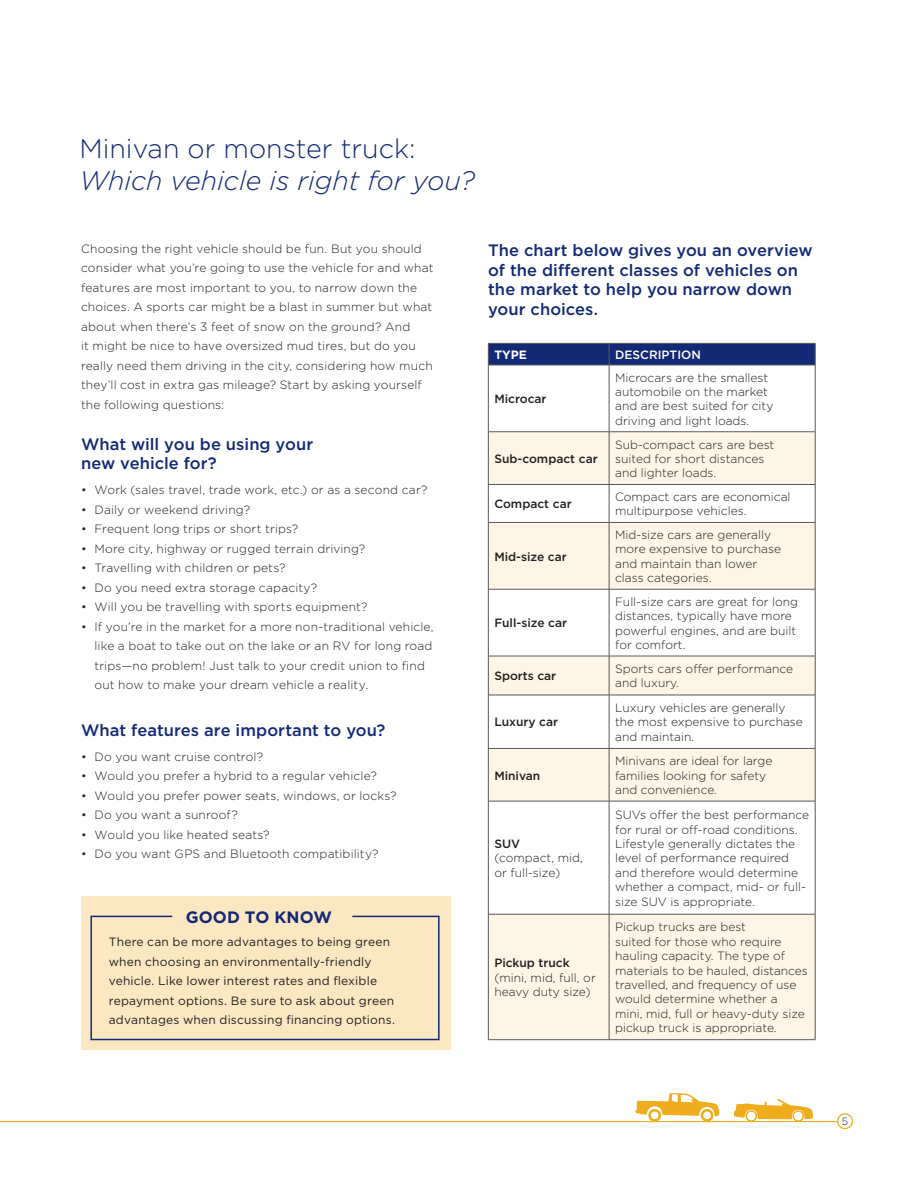
<style>
.page{position:relative;width:918px;height:1188px;background:#fff}
.page>*{position:absolute;margin:0;border:0;box-sizing:border-box;transform-origin:0 0}
.t1{font:italic 300 26.85px "Gotham";color:#142975}
.t2{font:300 26.85px "Gotham";color:#142975}
.t3{font:500 16.5px/19.5px "Gotham";letter-spacing:.005em;color:#142975}
.t4{font:700 16.5px "Gotham";letter-spacing:.01em;color:#142975}
.t5{font:300 12px/14.4px "Gotham";color:#231f20}
.t6{font:12px/19.5px "Gotham";letter-spacing:.015em;color:#231f20}
.t7{font:500 12px "Gotham";color:#231f20}
.t8{font:300 12px "Gotham";letter-spacing:.02em;color:#231f20}
.t9{font:500 12px "Gotham";color:#fff}
.t10{font:700 12px "Gotham";color:#fff}
.t11{font:300 10.5px "Gotham";color:#231f20}
</style>
<div class="page">
<hr style="left:0;top:1121px;width:837px;height:1px;background:#efac1c">
<div style="left:837px;top:1113px;width:16px;height:16px;border:1px solid #efac1c;border-radius:50%"></div>
<svg style="left:489px;top:433px;width:326px;height:606px;fill:#fdf5e5"></svg>
<svg style="left:488px;top:343px;width:328px;height:22px;background:#192c73"></svg>
<hr style="left:488px;top:365px;width:121px;height:1px;background:#57585a">
<hr style="left:488px;top:365px;width:1px;height:67px;background:#57585a">
<hr style="left:609px;top:365px;width:206px;height:1px;background:#57585a">
<hr style="left:609px;top:365px;width:1px;height:67px;background:#57585a">
<hr style="left:815px;top:365px;width:1px;height:67px;background:#57585a">
<hr style="left:488px;top:432px;width:121px;height:1px;background:#57585a">
<hr style="left:488px;top:432px;width:1px;height:52px;background:#57585a">
<hr style="left:609px;top:432px;width:206px;height:1px;background:#57585a">
<hr style="left:609px;top:432px;width:1px;height:52px;background:#57585a">
<hr style="left:815px;top:432px;width:1px;height:52px;background:#57585a">
<hr style="left:488px;top:484px;width:121px;height:1px;background:#57585a">
<hr style="left:488px;top:485px;width:1px;height:37px;background:#57585a">
<hr style="left:609px;top:484px;width:206px;height:1px;background:#57585a">
<hr style="left:609px;top:485px;width:1px;height:37px;background:#57585a">
<hr style="left:815px;top:485px;width:1px;height:37px;background:#57585a">
<hr style="left:488px;top:522px;width:121px;height:1px;background:#57585a">
<hr style="left:488px;top:523px;width:1px;height:66px;background:#57585a">
<hr style="left:609px;top:522px;width:206px;height:1px;background:#57585a">
<hr style="left:609px;top:523px;width:1px;height:66px;background:#57585a">
<hr style="left:815px;top:523px;width:1px;height:66px;background:#57585a">
<hr style="left:488px;top:589px;width:121px;height:1px;background:#57585a">
<hr style="left:488px;top:589px;width:1px;height:67px;background:#57585a">
<hr style="left:609px;top:589px;width:206px;height:1px;background:#57585a">
<hr style="left:609px;top:589px;width:1px;height:67px;background:#57585a">
<hr style="left:815px;top:589px;width:1px;height:67px;background:#57585a">
<hr style="left:488px;top:656px;width:121px;height:1px;background:#57585a">
<hr style="left:488px;top:656px;width:1px;height:39px;background:#57585a">
<hr style="left:609px;top:656px;width:206px;height:1px;background:#57585a">
<hr style="left:609px;top:656px;width:1px;height:39px;background:#57585a">
<hr style="left:815px;top:656px;width:1px;height:39px;background:#57585a">
<hr style="left:488px;top:695px;width:121px;height:1px;background:#57585a">
<hr style="left:488px;top:695px;width:1px;height:53px;background:#57585a">
<hr style="left:609px;top:695px;width:206px;height:1px;background:#57585a">
<hr style="left:609px;top:695px;width:1px;height:53px;background:#57585a">
<hr style="left:815px;top:695px;width:1px;height:53px;background:#57585a">
<hr style="left:488px;top:748px;width:121px;height:1px;background:#57585a">
<hr style="left:488px;top:749px;width:1px;height:52px;background:#57585a">
<hr style="left:609px;top:748px;width:206px;height:1px;background:#57585a">
<hr style="left:609px;top:749px;width:1px;height:52px;background:#57585a">
<hr style="left:815px;top:749px;width:1px;height:52px;background:#57585a">
<hr style="left:488px;top:801px;width:121px;height:1px;background:#57585a">
<hr style="left:488px;top:801px;width:1px;height:113px;background:#57585a">
<hr style="left:609px;top:801px;width:206px;height:1px;background:#57585a">
<hr style="left:609px;top:801px;width:1px;height:113px;background:#57585a">
<hr style="left:815px;top:801px;width:1px;height:113px;background:#57585a">
<hr style="left:488px;top:914px;width:121px;height:1px;background:#57585a">
<hr style="left:488px;top:914px;width:1px;height:126px;background:#57585a">
<hr style="left:609px;top:914px;width:206px;height:1px;background:#57585a">
<hr style="left:609px;top:914px;width:1px;height:126px;background:#57585a">
<hr style="left:815px;top:914px;width:1px;height:126px;background:#57585a">
<hr style="left:488px;top:1039px;width:121px;height:1px;background:#57585a">
<hr style="left:609px;top:1039px;width:206px;height:1px;background:#57585a">
<svg style="left:734px;top:1099px;width:79px;height:22px"></svg>
<svg style="left:635px;top:1093px;width:84px;height:28px"></svg>
<div style="left:81px;top:897px;width:369px;height:153px;background:#fbe7c2"></div>
<svg style="left:90px;top:915px;width:350px;height:126px"></svg>
<h1 class="t2" style="left:80px;top:132px;width:338px">Minivan or monster truck:</h1>
<h1 class="t1" style="left:80px;top:164px;width:397px">Which vehicle is right for you?</h1>
<p class="t5" style="left:81px;top:239px;width:354px;line-height:19.5px">Choosing the right vehicle should be fun. But you should consider what you’re going to use the vehicle for and what features are most important to you, to narrow down the choices. A sports car might be a blast in summer but what about when there’s 3 feet of snow on the ground? And<br>it might be nice to have oversized mud tires, but do you really need them driving in the city, considering how much they’ll cost in extra gas mileage? Start by asking yourself the following questions:</p>
<h2 class="t3" style="left:81px;top:434px;width:234px">What will you be using your new vehicle for?</h2>
<p class="t5" style="left:81px;top:483px;width:348px">• Work (sales travel, trade work, etc.) or as a second car?</p>
<p class="t5" style="left:81px;top:502px;width:171px">• Daily or weekend driving?</p>
<p class="t5" style="left:81px;top:522px;width:219px">• Frequent long trips or short trips?</p>
<p class="t5" style="left:81px;top:541px;width:286px">• More city, highway or rugged terrain driving?</p>
<p class="t5" style="left:81px;top:561px;width:206px">• Travelling with children or pets?</p>
<p class="t8" style="left:81px;top:580px;width:238px">• Do you need extra storage capacity?</p>
<p class="t5" style="left:81px;top:600px;width:288px">• Will you be travelling with sports equipment?</p>
<p class="t5" style="left:94px;top:617px;width:341px;line-height:19.5px;text-indent:-14px">• If you’re in the market for a more non-traditional vehicle, like a boat to take out on the lake or an RV for long road trips—no problem! Just talk to your credit union to find out how to make your dream vehicle a reality.</p>
<h2 class="t3" style="left:81px;top:720px;width:306px">What features are important to you?</h2>
<p class="t5" style="left:81px;top:749px;width:184px">• Do you want cruise control?</p>
<p class="t5" style="left:81px;top:769px;width:297px">• Would you prefer a hybrid to a regular vehicle?</p>
<p class="t5" style="left:81px;top:788px;width:317px">• Would you prefer power seats, windows, or locks?</p>
<p class="t5" style="left:81px;top:808px;width:158px">• Do you want a sunroof?</p>
<p class="t5" style="left:81px;top:827px;width:190px">• Would you like heated seats?</p>
<p class="t5" style="left:81px;top:847px;width:299px">• Do you want GPS and Bluetooth compatibility?</p>
<h2 class="t4" style="left:186px;top:907px;width:148px">GOOD TO KNOW</h2>
<p class="t6" style="left:109px;top:932px;width:288px">There can be more advantages to being green when choosing an environmentally-friendly vehicle. Like lower interest rates and flexible repayment options. Be sure to ask about green advantages when discussing financing options.</p>
<h2 class="t3" style="left:488px;top:241px;width:326px">The chart below gives you an overview of the different classes of vehicles on the market to help you narrow down your choices.</h2>
<p class="t10" style="left:494px;top:347px;width:34px">TYPE</p>
<p class="t9" style="left:615px;top:347px;width:87px">DESCRIPTION</p>
<p class="t7" style="left:494px;top:391px;width:54px">Microcar</p>
<p class="t5" style="left:615px;top:370px;width:160px">Microcars are the smallest automobile on the market and are best suited for city driving and light loads.</p>
<p class="t7" style="left:494px;top:451px;width:105px">Sub-compact car</p>
<p class="t5" style="left:615px;top:437px;width:161px">Sub-compact cars are best suited for short distances and lighter loads.</p>
<p class="t7" style="left:494px;top:496px;width:79px">Compact car</p>
<p class="t5" style="left:615px;top:490px;width:177px">Compact cars are economical multipurpose vehicles.</p>
<p class="t7" style="left:494px;top:549px;width:74px">Mid-size car</p>
<p class="t5" style="left:615px;top:528px;width:167px">Mid-size cars are generally more expensive to purchase and maintain than lower class categories.</p>
<p class="t7" style="left:494px;top:615px;width:74px">Full-size car</p>
<p class="t5" style="left:615px;top:594px;width:185px">Full-size cars are great for long distances, typically have more powerful engines, and are built for comfort.</p>
<p class="t7" style="left:494px;top:668px;width:63px">Sports car</p>
<p class="t5" style="left:615px;top:662px;width:179px">Sports cars offer performance and luxury.</p>
<p class="t7" style="left:494px;top:714px;width:65px">Luxury car</p>
<p class="t5" style="left:615px;top:701px;width:189px">Luxury vehicles are generally the most expensive to purchase and maintain.</p>
<p class="t7" style="left:494px;top:767px;width:48px">Minivan</p>
<p class="t7" style="left:494px;top:836px;width:27px">SUV</p>
<p class="t5" style="left:494px;top:851px;width:90px">(compact, mid, or full-size)</p>
<p class="t7" style="left:494px;top:955px;width:77px">Pickup truck</p>
<p class="t5" style="left:494px;top:970px;width:103px">(mini, mid, full, or heavy duty size)</p>
<p class="t5" style="left:615px;top:754px;width:159px">Minivans are ideal for large families looking for safety and convenience.</p>
<p class="t5" style="left:615px;top:808px;width:195px">SUVs offer the best performance for rural or off-road conditions.<br>Lifestyle generally dictates the level of performance required and therefore would determine whether a compact, mid- or full&shy;size SUV is appropriate.</p>
<p class="t5" style="left:615px;top:920px;width:194px">Pickup trucks are best<br>suited for those who require hauling capacity. The type of materials to be hauled, distances travelled, and frequency of use would determine whether a mini, mid, full or heavy-duty size pickup truck is appropriate.</p>
<p class="t11" style="left:842px;top:1115px;width:8px">5</p>
</div>
